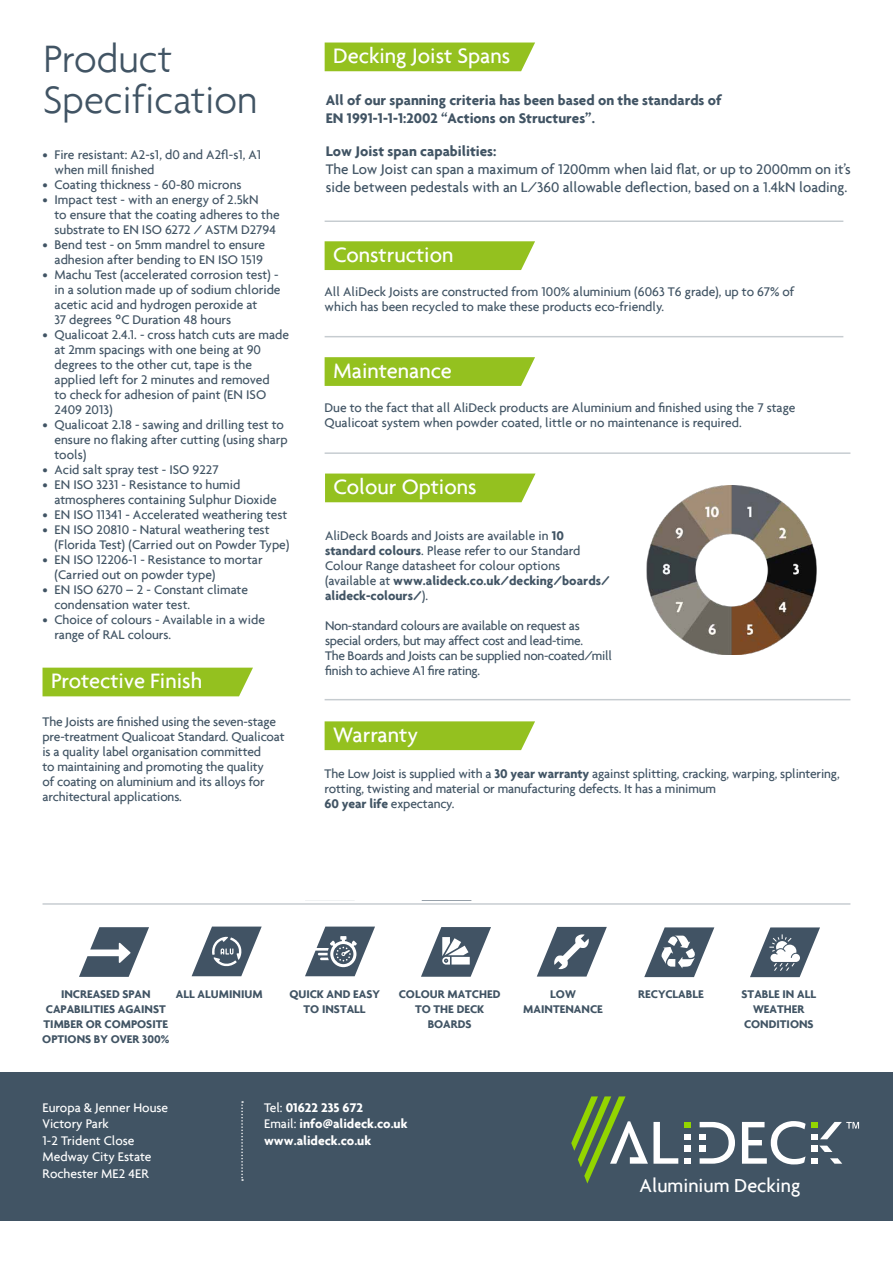
<style>
.page{position:relative;width:893px;height:1263px;background:#fff}
.page>*{position:absolute;margin:0;border:0;box-sizing:border-box;transform-origin:0 0}
.t1{font:300 41.1px/41.1px "Agenda";color:#415464}
.t2{font:500 22.5px "Agenda";color:#fff}
.t3{font:500 20.25px "Agenda";color:#fff}
.t4{font:500 15px/18px "Agenda";color:#415464}
.t5{font:700 15px/18px "Agenda";color:#415464}
.t6{font:500 13.5px/15px "Agenda";color:#415464}
.t7{font:500 13.5px/15px "Agenda";letter-spacing:-.02em;color:#415464}
.t8{font:500 13.5px/16.5px "Agenda";color:#fff}
.t9{font:700 13.5px/16.5px "Agenda";color:#fff}
.t10{font:700 12px/15px "Agenda";color:#415464;text-align:center}
.s1{font-family:"IBM Plex Sans"}
.s2{font-weight:700}
.s3{font-weight:500}
</style>
<div class="page">
<div style="left:0;top:1072px;width:893px;height:148px;background:#415464"></div>
<hr style="left:43px;top:903px;width:807px;height:2px;background:#415464">
<svg style="left:79px;top:927px;width:70px;height:50px"></svg>
<svg style="left:192px;top:926px;width:70px;height:50px"></svg>
<svg style="left:305px;top:926px;width:70px;height:50px"></svg>
<svg style="left:421px;top:927px;width:70px;height:50px"></svg>
<svg style="left:537px;top:927px;width:70px;height:49px"></svg>
<svg style="left:644px;top:927px;width:70px;height:50px"></svg>
<svg style="left:750px;top:927px;width:70px;height:50px"></svg>
<svg style="left:684px;top:1122px;width:6px;height:5px"></svg>
<svg style="left:742px;top:1121px;width:64px;height:43px"></svg>
<svg style="left:571px;top:1096px;width:107px;height:87px"></svg>
<svg style="left:684px;top:1158px;width:6px;height:6px"></svg>
<svg style="left:684px;top:1134px;width:6px;height:5px"></svg>
<div style="left:684px;top:1145px;width:6px;height:7px;background:#fff"></div>
<svg style="left:700px;top:1122px;width:35px;height:42px"></svg>
<div style="left:700px;top:1145px;width:6px;height:7px;background:#fff"></div>
<div style="left:812px;top:1145px;width:6px;height:7px;background:#fff"></div>
<svg style="left:819px;top:1145px;width:13px;height:7px"></svg>
<svg style="left:812px;top:1158px;width:6px;height:6px"></svg>
<svg style="left:830px;top:1158px;width:12px;height:6px"></svg>
<svg style="left:812px;top:1122px;width:47px;height:17px"></svg>
<svg style="left:241px;top:1101px;width:2px;height:80px"></svg>
<div style="left:325px;top:43px;width:210px;height:28px;background:#94c11f"></div>
<div style="left:325px;top:721px;width:210px;height:29px;background:#94c11f"></div>
<hr style="left:325px;top:452px;width:525px;height:2px;background:#415464">
<hr style="left:325px;top:699px;width:525px;height:1px;background:#415464">
<svg style="left:325px;top:473px;width:210px;height:29px;background:#99c429"></svg>
<div style="left:325px;top:241px;width:210px;height:29px;background:#94c11f"></div>
<svg style="left:325px;top:357px;width:210px;height:29px;background:#98c328"></svg>
<hr style="left:325px;top:336px;width:518px;height:1px;background:#415464">
<hr style="left:325px;top:220px;width:518px;height:2px;background:#415464">
<div style="left:43px;top:668px;width:210px;height:28px;background:#94c11f"></div>
<img style="left:646px;top:486px;width:171px;height:169px">
<h1 class="t1" style="left:43px;top:37px;width:216px">Product<br>Specification</h1>
<p class="t6" style="left:55px;top:146px;width:208px;text-indent:-12px">• Fire resistant: A2-s1, d0 and A2fl-s1, A1 when mill finished</p>
<p class="t6" style="left:43px;top:176px;width:201px">• Coating thickness - 60-80 microns</p>
<p class="t6" style="left:55px;top:191px;width:227px;text-indent:-12px">• Impact test - with an energy of 2.5kN<br>to ensure that the coating adheres to the substrate to EN ISO 6272 / ASTM D2794</p>
<p class="t6" style="left:43px;top:236px;width:224px;text-align:right">• Bend test - on 5mm mandrel to ensure adhesion after bending to EN ISO 1519</p>
<p class="t6" style="left:55px;top:266px;width:228px;text-indent:-12px">• Machu Test (accelerated corrosion test) - in a solution made up of sodium chloride acetic acid and hydrogen peroxide at<br>37 degrees <span class="s1">°</span>C Duration 48 hours</p>
<p class="t6" style="left:55px;top:326px;width:236px;text-indent:-12px">• Qualicoat 2.4.1. - cross hatch cuts are made at 2mm spacings with one being at 90 degrees to the other cut, tape is the applied left for 2 minutes and removed<br>to check for adhesion of paint (EN ISO 2409 2013)</p>
<p class="t6" style="left:55px;top:416px;width:235px;text-indent:-12px">• Qualicoat 2.18 - sawing and drilling test to ensure no flaking after cutting (using sharp tools)</p>
<p class="t6" style="left:43px;top:461px;width:178px">• Acid salt spray test - ISO 9227</p>
<p class="t6" style="left:55px;top:476px;width:224px;text-indent:-12px">• EN ISO 3231 - Resistance to humid atmospheres containing Sulphur Dioxide</p>
<p class="t6" style="left:43px;top:506px;width:246px">• EN ISO 11341 - Accelerated weathering test</p>
<p class="t6" style="left:55px;top:521px;width:236px;text-indent:-12px">• EN ISO 20810 - Natural weathering test (Florida Test) (Carried out on Powder Type)</p>
<p class="t6" style="left:55px;top:551px;width:210px;text-indent:-12px">• EN ISO 12206-1 - Resistance to mortar (Carried out on powder type)</p>
<p class="t6" style="left:55px;top:581px;width:195px;text-indent:-12px">• EN ISO 6270 – 2 - Constant climate condensation water test.</p>
<p class="t6" style="left:55px;top:611px;width:212px;text-indent:-12px">• Choice of colours - Available in a wide range of RAL colours.</p>
<h2 class="t2" style="left:51px;top:667px;width:153px">Protective Finish</h2>
<p class="t6" style="left:43px;top:714px;width:244px">The Joists are finished using the seven-stage pre-treatment Qualicoat Standard. Qualicoat is a quality label organisation committed<br>to maintaining and promoting the quality<br>of coating on aluminium and its alloys for architectural applications.</p>
<h2 class="t2" style="left:333px;top:42px;width:179px">Decking Joist Spans</h2>
<p class="t5" style="left:326px;top:91px;width:397px">All of our spanning criteria has been based on the standards of<br>EN 1991-1-1-1:2002 “Actions on Structures”.</p>
<p class="t5" style="left:326px;top:142px;width:172px">Low Joist span capabilities:</p>
<p class="t4" style="left:326px;top:160px;width:526px">The Low Joist can span a maximum of 1200mm when laid flat, or up to 2000mm on it’s side between pedestals with an L/360 allowable deflection, based on a 1.4kN loading.</p>
<h2 class="t2" style="left:333px;top:241px;width:122px">Construction</h2>
<p class="t6" style="left:325px;top:284px;width:471px">All AliDeck Joists are constructed from 100% aluminium (6063 T6 grade), up to 67% of which has been recycled to make these products eco-friendly.</p>
<h2 class="t2" style="left:333px;top:357px;width:120px">Maintenance</h2>
<p class="t6" style="left:325px;top:400px;width:472px">Due to the fact that all AliDeck products are Aluminium and finished using the 7 stage<br>Qualicoat system when powder coated, little or no maintenance is required.</p>
<h2 class="t2" style="left:334px;top:473px;width:145px">Colour Options</h2>
<p class="t6" style="left:325px;top:528px;width:286px">AliDeck Boards and Joists are available in <span class="s2">10 standard colours</span>. Please refer to our Standard Colour Range datasheet for colour options (available at <span class="s2">www.alideck.co.uk/decking/boards/ alideck-colours/</span>).</p>
<p class="t7" style="left:325px;top:618px;width:288px">Non-standard colours are available on request as special orders, but may affect cost and lead-time.<br>The Boards and Joists can be supplied non-coated/mill finish to achieve A1 fire rating.</p>
<h2 class="t2" style="left:333px;top:721px;width:87px">Warranty</h2>
<p class="t6" style="left:325px;top:766px;width:517px">The Low Joist is supplied with a <span class="s2">30 year warranty</span> against splitting, cracking, warping, splintering, rotting, twisting and material or manufacturing defects. It has a minimum<br><span class="s2">60 year life</span> expectancy.</p>
<p class="t10" style="left:42px;top:987px;width:129px">INCREASED SPAN<br>CAPABILITIES AGAINST<br>TIMBER OR COMPOSITE<br>OPTIONS BY OVER 300%</p>
<p class="t10" style="left:176px;top:987px;width:88px">ALL ALUMINIUM</p>
<p class="t10" style="left:289px;top:987px;width:92px">QUICK AND EASY<br>TO INSTALL</p>
<p class="t10" style="left:399px;top:987px;width:103px">COLOUR MATCHED<br>TO THE DECK<br>BOARDS</p>
<p class="t10" style="left:523px;top:987px;width:81px">LOW<br>MAINTENANCE</p>
<p class="t10" style="left:638px;top:987px;width:67px">RECYCLABLE</p>
<p class="t10" style="left:742px;top:987px;width:76px">STABLE IN ALL<br>WEATHER<br>CONDITIONS</p>
<p class="t8" style="left:43px;top:1099px;width:127px">Europa &amp; Jenner House<br>Victory Park<br>1-2 Trident Close<br>Medway City Estate<br>Rochester ME2 4ER</p>
<p class="t9" style="left:264px;top:1099px;width:145px"><span class="s3">Tel:</span> 01622 235 672<br><span class="s3">Email:</span> info@alideck.co.uk www.alideck.co.uk</p>
<h3 class="t3" style="left:639px;top:1173px;width:162px">Aluminium Decking</h3>
</div>
